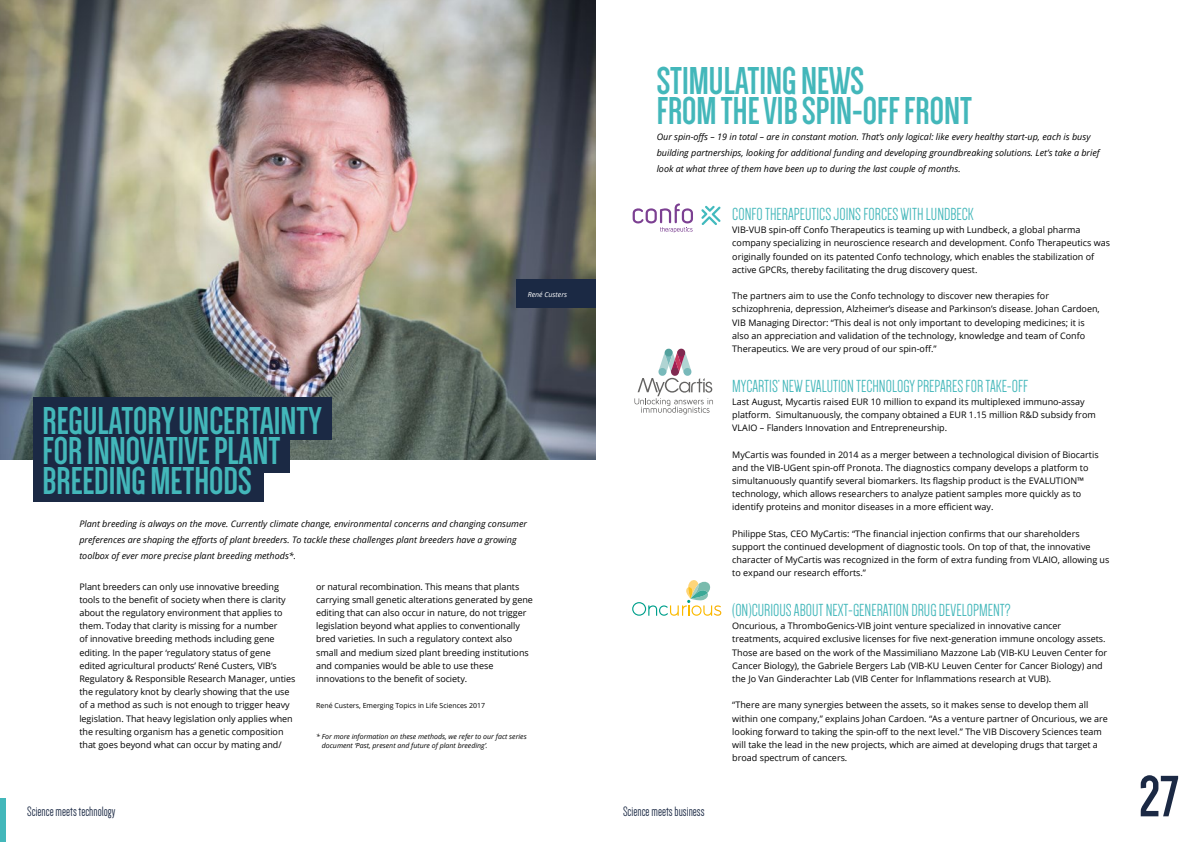
<style>
.page{position:relative;width:1191px;height:842px;background:#fff}
.page>*{position:absolute;margin:0;border:0;box-sizing:border-box;transform-origin:0 0}
.t1{font:700 60px "Dense";color:#1b2944}
.t2{font:700 40px/30px "Dense";color:#43b7ba}
.t3{font:18px "Dense";color:#43b7ba}
.t4{font:14px "Dense";color:#1b2944}
.t5{font:9px/13.2px "Open Sans";color:#000}
.t6{font:italic 9px/16px "Open Sans";color:#000}
.t7{font:italic 7px/9px "Open Sans";color:#000}
.t8{font:7px "Open Sans";color:#000}
.t9{font:italic 7px "Open Sans";color:#fff}
</style>
<div class="page">
<div style="left:0;top:798px;width:6px;height:44px;background:#43b7ba"></div>
<img style="left:0;top:0;width:595px;height:459px">
<svg style="left:632px;top:203px;width:61px;height:30px"></svg>
<svg style="left:701px;top:206px;width:19px;height:19px"></svg>
<svg style="left:632px;top:580px;width:89px;height:36px"></svg>
<svg style="left:634px;top:348px;width:79px;height:66px"></svg>
<div style="left:33px;top:459px;width:231px;height:42px;background:#1b2944"></div>
<div style="left:33px;top:397px;width:298px;height:42px;background:#1b2944"></div>
<div style="left:33px;top:430px;width:257px;height:42px;background:#1b2944"></div>
<div style="left:516px;top:280px;width:79px;height:28px;background:#1b2944"></div>
<h2 class="t2" style="left:43px;top:406px;width:281px">REGULATORY UNCERTAINTY<br>FOR INNOVATIVE PLANT<br>BREEDING METHODS</h2>
<p class="t9" style="left:528px;top:289px;width:41px">René Custers</p>
<p class="t6" style="left:79px;top:516px;width:449px">Plant breeding is always on the move. Currently climate change, environmental concerns and changing consumer preferences are shaping the efforts of plant breeders. To tackle these challenges plant breeders have a growing toolbox of ever more precise plant breeding methods*.</p>
<p class="t5" style="left:79px;top:579px;width:217px">Plant breeders can only use innovative breeding tools to the benefit of society when there is clarity about the regulatory environment that applies to them. Today that clarity is missing for a number<br>of innovative breeding methods including gene editing. In the paper ‘regulatory status of gene edited agricultural products’ René Custers, VIB’s Regulatory &amp; Responsible Research Manager, unties the regulatory knot by clearly showing that the use of a method as such is not enough to trigger heavy legislation. That heavy legislation only applies when the resulting organism has a genetic composition that goes beyond what can occur by mating and/</p>
<p class="t5" style="left:316px;top:579px;width:218px">or natural recombination. This means that plants carrying small genetic alterations generated by gene editing that can also occur in nature, do not trigger legislation beyond what applies to conventionally bred varieties. In such a regulatory context also small and medium sized plant breeding institutions and companies would be able to use these innovations to the benefit of society.</p>
<p class="t8" style="left:316px;top:701px;width:170px">René Custers, Emerging Topics in Life Sciences 2017</p>
<p class="t7" style="left:322px;top:731px;width:206px;text-indent:-6px">* For more information on these methods, we refer to our fact series document ‘Past, present and future of plant breeding’.</p>
<h3 class="t4" style="left:27px;top:804px;width:90px">Science meets technology</h3>
<h2 class="t2" style="left:656px;top:66px;width:317px">STIMULATING NEWS<br>FROM THE VIB SPIN-OFF FRONT</h2>
<p class="t6" style="left:656px;top:129px;width:444px">Our spin-offs – 19 in total – are in constant motion. That’s only logical: like every healthy start-up, each is busy building partnerships, looking for additional funding and developing groundbreaking solutions. Let’s take a brief look at what three of them have been up to during the last couple of months.</p>
<h3 class="t3" style="left:732px;top:205px;width:243px">CONFO THERAPEUTICS JOINS FORCES WITH LUNDBECK</h3>
<p class="t5" style="left:732px;top:223px;width:379px">VIB-VUB spin-off Confo Therapeutics is teaming up with Lundbeck, a global pharma company specializing in neuroscience research and development. Confo Therapeutics was originally founded on its patented Confo technology, which enables the stabilization of active GPCRs, thereby facilitating the drug discovery quest.</p>
<p class="t5" style="left:732px;top:289px;width:369px">The partners aim to use the Confo technology to discover new therapies for schizophrenia, depression, Alzheimer’s disease and Parkinson’s disease. Johan Cardoen, VIB Managing Director: “This deal is not only important to developing medicines; it is also an appreciation and validation of the technology, knowledge and team of Confo Therapeutics. We are very proud of our spin-off.”</p>
<h3 class="t3" style="left:732px;top:377px;width:298px">MYCARTIS’ NEW EVALUTION TECHNOLOGY PREPARES FOR TAKE-OFF</h3>
<p class="t5" style="left:732px;top:395px;width:365px">Last August, Mycartis raised EUR 10 million to expand its multiplexed immuno-assay platform. Simultanuously, the company obtained a EUR 1.15 million R&amp;D subsidy from<br>VLAIO – Flanders Innovation and Entrepreneurship.</p>
<p class="t5" style="left:732px;top:447px;width:368px">MyCartis was founded in 2014 as a merger between a technological division of Biocartis and the VIB-UGent spin-off Pronota. The diagnostics company develops a platform to simultanuously quantify several biomarkers. Its flagship product is the EVALUTION™ technology, which allows researchers to analyze patient samples more quickly as to identify proteins and monitor diseases in a more efficient way.</p>
<p class="t5" style="left:732px;top:527px;width:379px">Philippe Stas, CEO MyCartis: “The financial injection confirms that our shareholders support the continued development of diagnostic tools. On top of that, the innovative character of MyCartis was recognized in the form of extra funding from VLAIO, allowing us to expand our research efforts.”</p>
<h3 class="t3" style="left:732px;top:601px;width:280px">(ON)CURIOUS ABOUT NEXT-GENERATION DRUG DEVELOPMENT?</h3>
<p class="t5" style="left:732px;top:619px;width:376px">Oncurious, a ThromboGenics-VIB joint venture specialized in innovative cancer treatments, acquired exclusive licenses for five next-generation immune oncology assets.<br>Those are based on the work of the Massimiliano Mazzone Lab (VIB-KU Leuven Center for Cancer Biology), the Gabriele Bergers Lab (VIB-KU Leuven Center for Cancer Biology) and the Jo Van Ginderachter Lab (VIB Center for Inflammations research at VUB).</p>
<p class="t5" style="left:732px;top:698px;width:377px">“There are many synergies between the assets, so it makes sense to develop them all within one company,” explains Johan Cardoen. “As a venture partner of Oncurious, we are looking forward to taking the spin-off to the next level.” The VIB Discovery Sciences team will take the lead in the new projects, which are aimed at developing drugs that target a broad spectrum of cancers.</p>
<h3 class="t4" style="left:623px;top:804px;width:83px">Science meets business</h3>
<h1 class="t1" style="left:1139px;top:767px;width:41px">27</h1>
</div>
